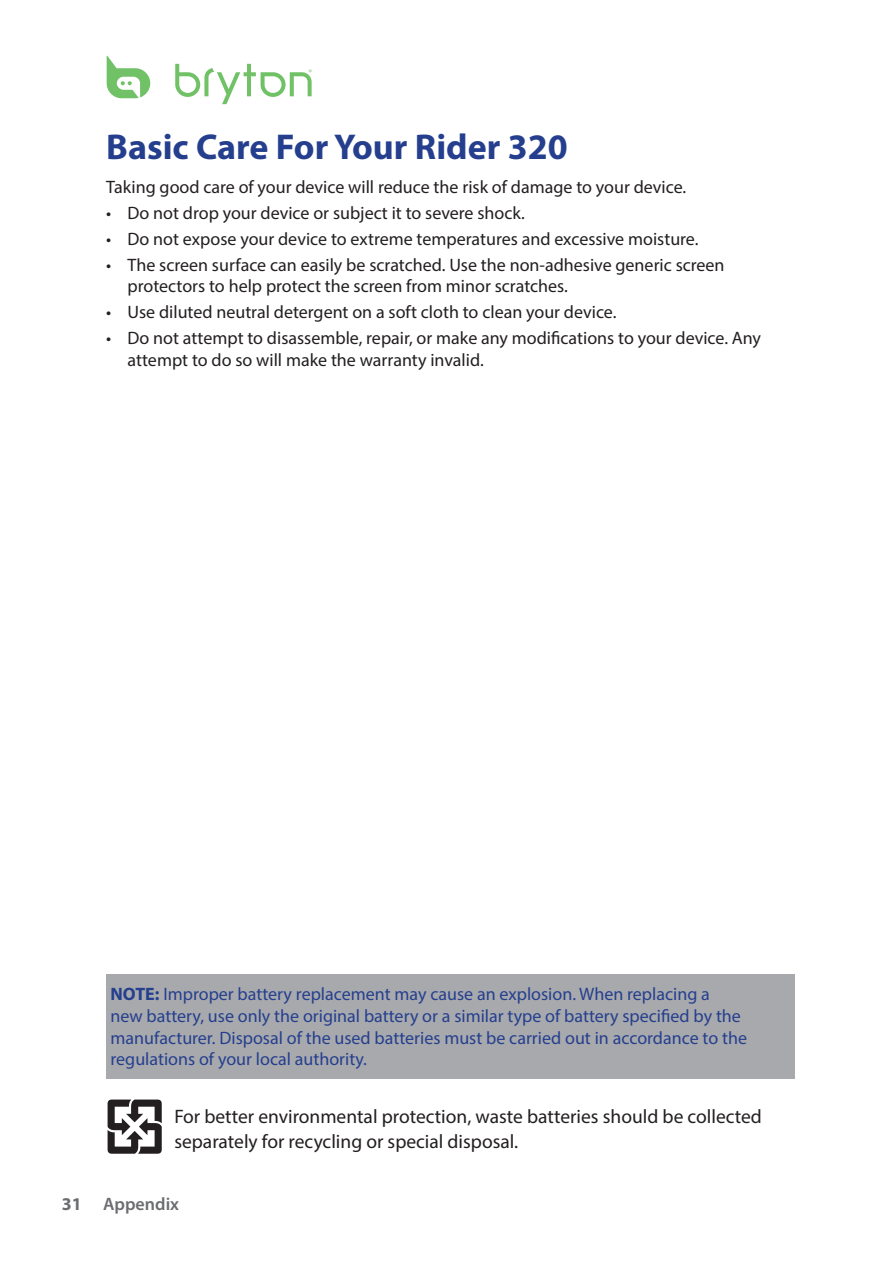
<style>
.page{position:relative;width:893px;height:1263px;background:#fff}
.page>*{position:absolute;margin:0;border:0;box-sizing:border-box;transform-origin:0 0}
.Head_1{font:700 36px "Myriad Pro";color:#253f8e}
.Body{font:19.5px/25.5px "Myriad Pro";color:#231f20}
.Bulleted{font:18px/21.6px "Myriad Pro";color:#231f20}
.t1{font:18px/21.6px "Myriad Pro";color:#253f8e}
.Body-2{font:18px "Myriad Pro";color:#231f20}
.t2{font:600 18px "Myriad Pro";color:#6c6d70}
.s1{font-weight:700}
</style>
<div class="page">
<svg style="left:175px;top:64px;width:137px;height:40px"></svg>
<svg style="left:107px;top:56px;width:43px;height:42px"></svg>
<div style="left:106px;top:974px;width:689px;height:104px;background:#a8a9ad"></div>
<svg style="left:108px;top:1099px;width:54px;height:55px"></svg>
<p class="Head_1" style="left:106px;top:123px;width:463px">Basic Care For Your Rider 320</p>
<p class="Body-2" style="left:106px;top:176px;width:581px">Taking good care of your device will reduce the risk of damage to your device.</p>
<p class="Bulleted" style="left:106px;top:202px;width:420px">• Do not drop your device or subject it to severe shock.</p>
<p class="Bulleted" style="left:106px;top:228px;width:594px">• Do not expose your device to extreme temperatures and excessive moisture.</p>
<p class="Bulleted" style="left:128px;top:254px;width:599px;text-indent:-21px">• The screen surface can easily be scratched. Use the non-adhesive generic screen protectors to help protect the screen from minor scratches.</p>
<p class="Bulleted" style="left:106px;top:301px;width:512px">• Use diluted neutral detergent on a soft cloth to clean your device.</p>
<p class="Bulleted" style="left:128px;top:327px;width:635px;text-indent:-21px">• Do not attempt to disassemble, repair, or make any modifications to your device. Any attempt to do so will make the warranty invalid.</p>
<p class="t1" style="left:111px;top:983px;width:638px"><span class="s1">NOTE:</span> Improper battery replacement may cause an explosion. When replacing a<br>new battery, use only the original battery or a similar type of battery specified by the manufacturer. Disposal of the used batteries must be carried out in accordance to the regulations of your local authority.</p>
<p class="Body" style="left:174px;top:1103px;width:589px">For better environmental protection, waste batteries should be collected separately for recycling or special disposal.</p>
<p class="t2" style="left:62px;top:1192px;width:119px"><span class="s1">31</span> Appendix</p>
</div>
